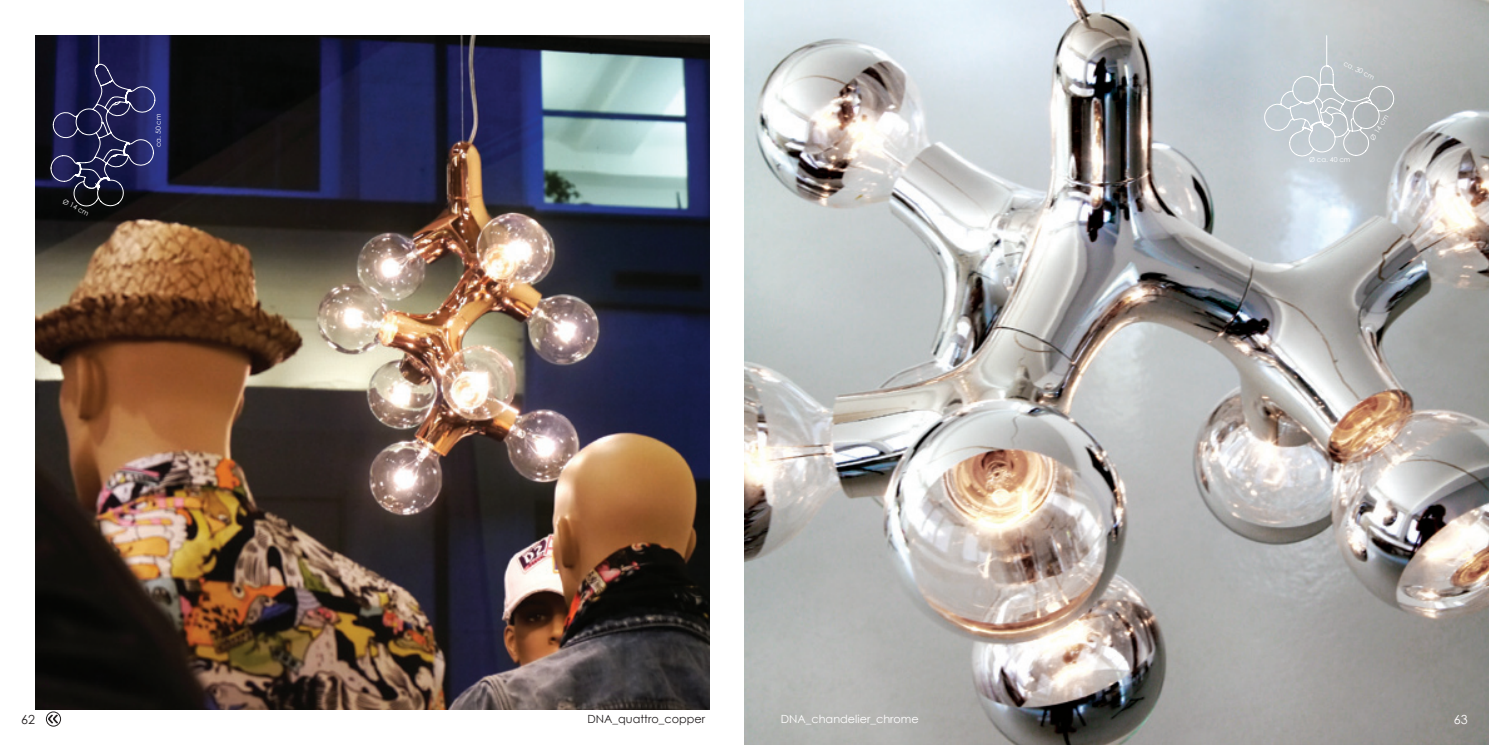
<style>
.page{position:relative;width:1489px;height:745px;background:#fff}
.page>*{position:absolute;margin:0;border:0;box-sizing:border-box;transform-origin:0 0}
.t1{font:12.5px "Century Gothic";color:#231f20}
.t2{font:12.5px "Century Gothic";color:#fff}
.t3{font:11.25px "Century Gothic";color:#fff}
.t4{font:11.25px "Century Gothic";color:#231f20}
.t5{font:6.88px "Century Gothic";color:#fff}
</style>
<div class="page">
<img style="left:744px;top:0;width:744px;height:744px">
<img style="left:35px;top:35px;width:674px;height:674px">
<svg style="left:51px;top:35px;width:104px;height:172px;background:#272851"></svg>
<svg style="left:1264px;top:35px;width:130px;height:122px;background:#c2c9cc"></svg>
<svg style="left:48px;top:714px;width:10px;height:9px"></svg>
<div style="left:46px;top:711px;width:15px;height:15px;border:1px solid #231f20;border-radius:50%"></div>
<p class="t5" style="left:65px;top:196px;width:30px;rotate:28deg">Ø 14 cm</p>
<p class="t5" style="left:153px;top:147px;width:35px;rotate:-90deg">ca. 50 cm</p>
<p class="t5" style="left:1346px;top:58px;width:35px;rotate:28deg">ca. 30 cm</p>
<p class="t5" style="left:1367px;top:136px;width:30px;rotate:-57deg">Ø 14 cm</p>
<p class="t5" style="left:1308px;top:154px;width:43px">Ø ca. 40 cm</p>
<h1 class="t1" style="left:21px;top:710px;width:15px">62</h1>
<h1 class="t2" style="left:1453px;top:710px;width:15px">63</h1>
<h2 class="t4" style="left:587px;top:711px;width:119px">DNA_quattro_copper</h2>
<h2 class="t3" style="left:780px;top:711px;width:139px">DNA_chandelier_chrome</h2>
</div>
